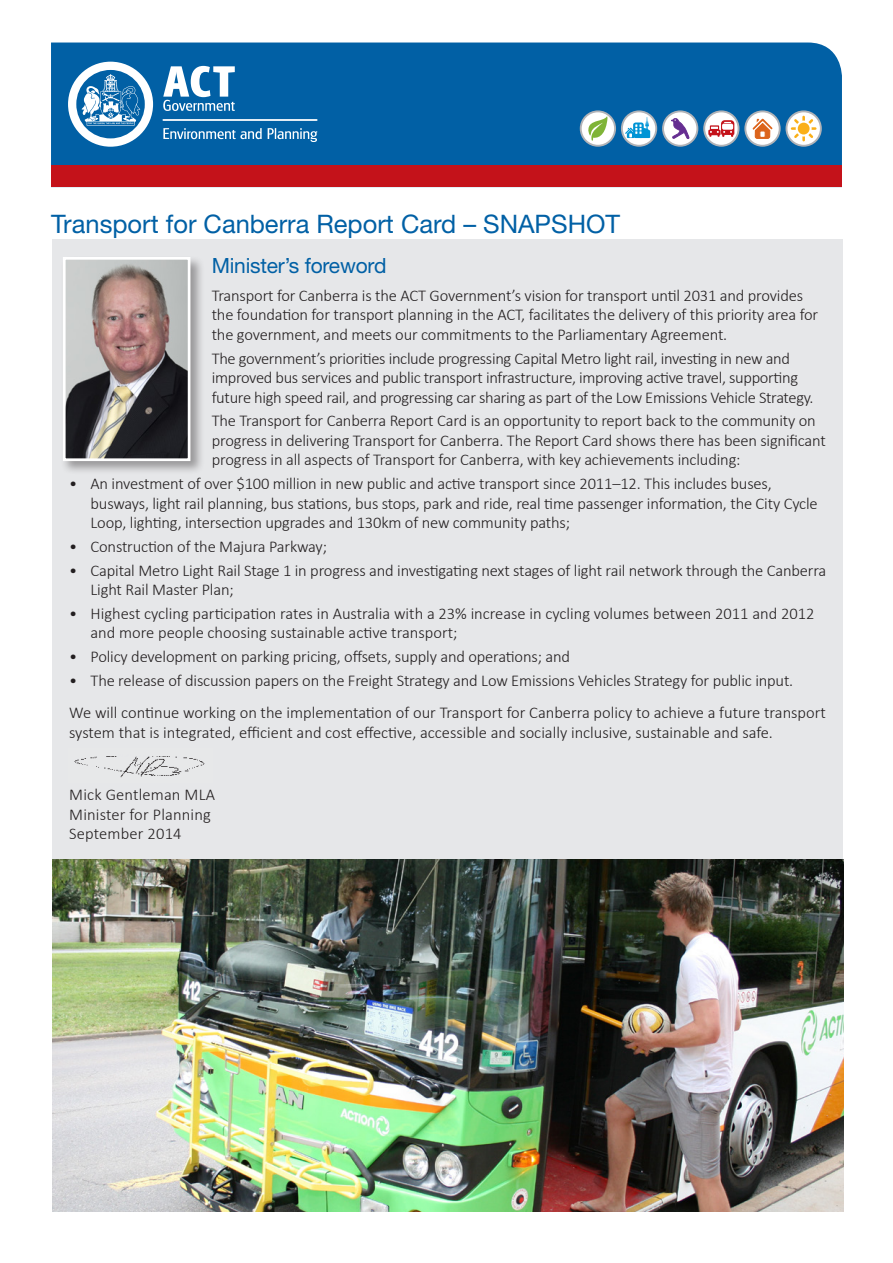
<style>
.page{position:relative;width:893px;height:1263px;background:#fff}
.page>*{position:absolute;margin:0;border:0;box-sizing:border-box;transform-origin:0 0}
.t1{font:25.5px "Helvetica Neue";color:#0160a5}
.t2{font:21px "Helvetica Neue";letter-spacing:-.01em;color:#0160a5}
.t3{font:300 16.5px/19.5px "Calibri";letter-spacing:-.01em;color:#231f20}
.t4{font:300 16.5px/19.5px "Calibri";letter-spacing:.01em;color:#231f20}
</style>
<div class="page">
<div style="left:51px;top:43px;width:791px;height:123px;background:#0160a5"></div>
<div style="left:51px;top:166px;width:791px;height:21px;background:#c4121a"></div>
<svg style="left:68px;top:62px;width:85px;height:85px"></svg>
<hr style="left:163px;top:119px;width:154px;height:2px;background:#fff">
<svg style="left:163px;top:66px;width:72px;height:45px"></svg>
<svg style="left:163px;top:128px;width:99px;height:11px"></svg>
<svg style="left:268px;top:128px;width:49px;height:14px"></svg>
<svg style="left:581px;top:111px;width:34px;height:35px"></svg>
<div style="left:580px;top:110px;width:36px;height:37px;border:2px solid #b2b3b7;border-radius:50%"></div>
<svg style="left:586px;top:116px;width:21px;height:25px"></svg>
<svg style="left:622px;top:111px;width:34px;height:35px"></svg>
<div style="left:621px;top:110px;width:36px;height:37px;border:2px solid #b2b3b7;border-radius:50%"></div>
<svg style="left:625px;top:117px;width:25px;height:21px"></svg>
<svg style="left:663px;top:111px;width:34px;height:35px"></svg>
<div style="left:662px;top:110px;width:36px;height:37px;border:2px solid #b2b3b7;border-radius:50%"></div>
<svg style="left:671px;top:118px;width:18px;height:23px"></svg>
<svg style="left:704px;top:111px;width:34px;height:35px"></svg>
<div style="left:703px;top:110px;width:36px;height:37px;border:2px solid #b2b3b7;border-radius:50%"></div>
<svg style="left:708px;top:120px;width:27px;height:17px"></svg>
<svg style="left:745px;top:111px;width:35px;height:35px"></svg>
<div style="left:744px;top:110px;width:37px;height:37px;border:2px solid #b2b3b7;border-radius:50%"></div>
<svg style="left:751px;top:117px;width:23px;height:23px"></svg>
<svg style="left:786px;top:111px;width:35px;height:35px"></svg>
<div style="left:785px;top:110px;width:37px;height:37px;border:2px solid #b2b3b7;border-radius:50%"></div>
<svg style="left:789px;top:114px;width:29px;height:29px"></svg>
<div style="left:797px;top:122px;width:14px;height:14px;background:#faaf18;border-radius:50%"></div>
<div style="left:796px;top:121px;width:16px;height:16px;border:2px solid #fff;border-radius:50%"></div>
<img style="left:52px;top:859px;width:791px;height:353px">
<div style="left:52px;top:239px;width:791px;height:620px;background:#e6e7e9"></div>
<div style="left:61px;top:255px;width:144px;height:220px;background:#231f20;opacity:.4"></div>
<img style="left:67px;top:261px;width:119px;height:196px">
<div style="left:63px;top:257px;width:127px;height:204px;border:3px solid #fff"></div>
<img style="left:74px;top:756px;width:131px;height:22px">
<h1 class="t1" style="left:51px;top:208px;width:571px">Transport for Canberra Report Card – SNAPSHOT</h1>
<p class="t2" style="left:212px;top:253px;width:176px">Minister’s foreword</p>
<p class="t3" style="left:212px;top:285px;width:608px">Transport for Canberra is the ACT Government’s vision for transport until 2031 and provides the foundation for transport planning in the ACT, facilitates the delivery of this priority area for the government, and meets our commitments to the Parliamentary Agreement.</p>
<p class="t3" style="left:212px;top:348px;width:603px">The government’s priorities include progressing Capital Metro light rail, investing in new and improved bus services and public transport infrastructure, improving active travel, supporting future high speed rail, and progressing car sharing as part of the Low Emissions Vehicle Strategy.</p>
<p class="t3" style="left:212px;top:411px;width:616px">The Transport for Canberra Report Card is an opportunity to report back to the community on progress in delivering Transport for Canberra. The Report Card shows there has been significant progress in all aspects of Transport for Canberra, with key achievements including:</p>
<p class="t3" style="left:91px;top:474px;width:729px;text-indent:-21px">• An investment of over $100 million in new public and active transport since 2011–12. This includes buses, busways, light rail planning, bus stations, bus stops, park and ride, real time passenger information, the City Cycle<br>Loop, lighting, intersection upgrades and 130km of new community paths;</p>
<p class="t3" style="left:69px;top:536px;width:259px">• Construction of the Majura Parkway;</p>
<p class="t3" style="left:91px;top:560px;width:737px;text-indent:-21px">• Capital Metro Light Rail Stage 1 in progress and investigating next stages of light rail network through the Canberra<br>Light Rail Master Plan;</p>
<p class="t3" style="left:91px;top:603px;width:725px;text-indent:-21px">• Highest cycling participation rates in Australia with a 23% increase in cycling volumes between 2011 and 2012 and more people choosing sustainable active transport;</p>
<p class="t3" style="left:69px;top:647px;width:502px">• Policy development on parking pricing, offsets, supply and operations; and</p>
<p class="t3" style="left:69px;top:664px;width:758px;line-height:32.2px">• The release of discussion papers on the Freight Strategy and Low Emissions Vehicles Strategy for public input.<br>We will continue working on the implementation of our Transport for Canberra policy to achieve a future transport</p>
<p class="t3" style="left:69px;top:722px;width:705px">system that is integrated, efficient and cost effective, accessible and socially inclusive, sustainable and safe.</p>
<p class="t4" style="left:69px;top:785px;width:147px">Mick Gentleman MLA<br>Minister for Planning<br>September 2014</p>
</div>
